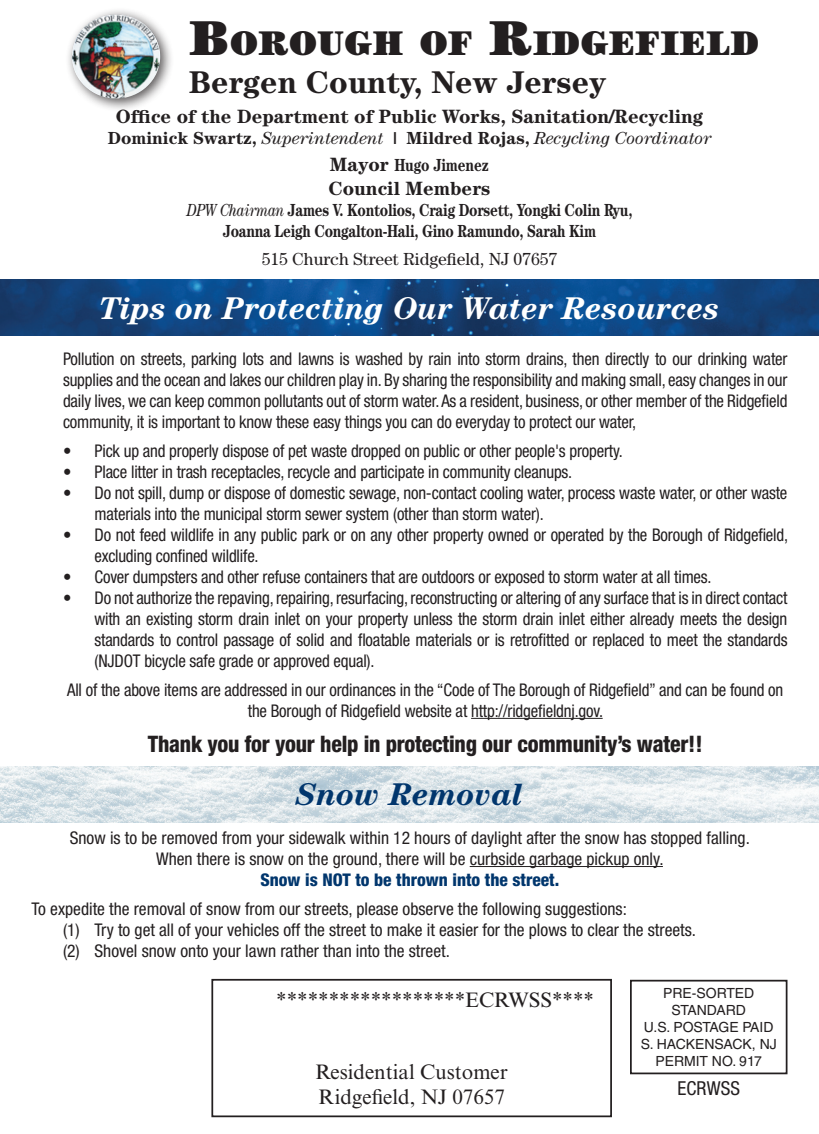
<style>
.page{position:relative;width:819px;height:1134px;background:#fff}
.page>*{position:absolute;margin:0;border:0;box-sizing:border-box;transform-origin:0 0}
.t1{font:900 34.3px "Century Std";color:#231f20}
.t2{font:italic 700 31.5px "Century Std";color:#fff}
.t3{font:700 31.5px "Century Std";color:#231f20}
.t4{font:italic 700 31.5px "Century Std";color:#01366d}
.t5{font:800 condensed 22.75px "Helvetica Neue LT Std";letter-spacing:-.01em;color:#231f20;scale:.96 1}
.t6{font:21px/25.2px "Times New Roman MT Std";color:#231f20}
.t7{font:700 19.25px "Century Std";color:#231f20}
.t8{font:condensed 19.25px "Helvetica Neue LT Std";color:#231f20}
.t9{font:condensed 17.5px/21px "Helvetica Neue LT Std";letter-spacing:-.01em;color:#231f20;text-align:justify;scale:.96 1}
.t10{font:condensed 17.5px/21px "Helvetica Neue LT Std";letter-spacing:-.01em;color:#231f20;text-align:center}
.t11{font:700 17.5px/21px "Century Std";letter-spacing:-.02em;color:#231f20;text-align:center;scale:.81 1}
.t12{font:italic 17.5px "Century Std";color:#231f20}
.t13{font:17.5px "Century Std";color:#231f20}
.t14{font:14px "Helvetica LT Std";color:#231f20}
.s1{font-size:49px}
.s2{font-weight:700;font-style:normal}
.s3{font-size:19.25px}
.s4{font-weight:400;font-style:italic}
.s5{font-weight:800;color:#01366d}
</style>
<div class="page">
<div style="left:65px;top:7px;width:110px;height:105px;background:#231f20;opacity:.75"></div>
<img style="left:72px;top:14px;width:88px;height:85px">
<hr style="left:471px;top:718px;width:132px;height:1px;background:#231f20">
<img style="left:0;top:766px;width:819px;height:56px">
<img style="left:0;top:280px;width:819px;height:56px">
<hr style="left:470px;top:866px;width:193px;height:1px;background:#231f20">
<div style="left:630px;top:980px;width:158px;height:94px;border:2px solid #231f20"></div>
<div style="left:211px;top:979px;width:401px;height:138px;border:2px solid #231f20"></div>
<p class="t1" style="left:189px;top:23px;width:572px"><span class="s1">B</span>OROUGH OF <span class="s1">R</span>IDGEFIELD</p>
<p class="t3" style="left:189px;top:64px;width:419px">Bergen County, New Jersey</p>
<p class="t7" style="left:116px;top:105px;width:589px">Office of the Department of Public Works, Sanitation/Recycling</p>
<p class="t12" style="left:108px;top:128px;width:605px"><span class="s2">Dominick Swartz,</span> Superintendent <span class="s2">| Mildred Rojas,</span> Recycling Coordinator</p>
<p class="t11" style="left:330px;top:155px;width:198px"><span class="s3">Mayor</span> Hugo Jimenez</p>
<p class="t7" style="left:328px;top:177px;width:164px">Council Members</p>
<p class="t11" style="left:187px;top:199px;width:552px"><span class="s4">DPW Chairman</span> James V. Kontolios, Craig Dorsett, Yongki Colin Ryu,<br>Joanna Leigh Congalton-Hali, Gino Ramundo, Sarah Kim</p>
<p class="t13" style="left:262px;top:249px;width:297px">515 Church Street Ridgefield, NJ 07657</p>
<p class="t2" style="left:99px;top:290px;width:623px">Tips on Protecting Our Water Resources</p>
<p class="t9" style="left:63px;top:348px;width:756px">Pollution on streets, parking lots and lawns is washed by rain into storm drains, then directly to our drinking water supplies and the ocean and lakes our children play in. By sharing the responsibility and making small, easy changes in our daily lives, we can keep common pollutants out of storm water. As a resident, business, or other member of the Ridgefield community, it is important to know these easy things you can do everyday to protect our water,</p>
<p class="t9" style="left:63px;top:440px;width:585px">• Pick up and properly dispose of pet waste dropped on public or other people's property.</p>
<p class="t9" style="left:63px;top:461px;width:532px">• Place litter in trash receptacles, recycle and participate in community cleanups.</p>
<p class="t9" style="left:94px;top:482px;width:723px;text-indent:-32px">• Do not spill, dump or dispose of domestic sewage, non-contact cooling water, process waste water, or other waste materials into the municipal storm sewer system (other than storm water).</p>
<p class="t9" style="left:94px;top:524px;width:724px;text-indent:-32px">• Do not feed wildlife in any public park or on any other property owned or operated by the Borough of Ridgefield, excluding confined wildlife.</p>
<p class="t9" style="left:63px;top:566px;width:677px">• Cover dumpsters and other refuse containers that are outdoors or exposed to storm water at all times.</p>
<p class="t9" style="left:94px;top:587px;width:723px;text-indent:-32px">• Do not authorize the repaving, repairing, resurfacing, reconstructing or altering of any surface that is in direct contact with an existing storm drain inlet on your property unless the storm drain inlet either already meets the design standards to control passage of solid and floatable materials or is retrofitted or replaced to meet the standards (NJDOT bicycle safe grade or approved equal).</p>
<p class="t9" style="left:67px;top:679px;width:748px;text-align:center">All of the above items are addressed in our ordinances in the “Code of The Borough of Ridgefield” and can be found on the Borough of Ridgefield website at http://ridgefieldnj.gov.</p>
<p class="t5" style="left:148px;top:730px;width:580px">Thank you for your help in protecting our community’s water!!</p>
<p class="t4" style="left:296px;top:776px;width:229px">Snow Removal</p>
<p class="t10" style="left:70px;top:827px;width:682px">Snow is to be removed from your sidewalk within 12 hours of daylight after the snow has stopped falling.<br>When there is snow on the ground, there will be curbside garbage pickup only.<br><span class="s5">Snow is NOT to be thrown into the street.</span></p>
<p class="t10" style="left:32px;top:898px;width:597px">To expedite the removal of snow from our streets, please observe the following suggestions:</p>
<p class="t10" style="left:63px;top:919px;width:635px">(1) Try to get all of your vehicles off the street to make it easier for the plows to clear the streets.</p>
<p class="t10" style="left:63px;top:940px;width:388px">(2) Shovel snow onto your lawn rather than into the street.</p>
<p class="t14" style="left:663px;top:985px;width:93px">PRE-SORTED</p>
<p class="t14" style="left:672px;top:1002px;width:76px">STANDARD</p>
<p class="t14" style="left:644px;top:1019px;width:131px">U.S. POSTAGE PAID</p>
<p class="t14" style="left:641px;top:1036px;width:138px">S. HACKENSACK, NJ</p>
<p class="t14" style="left:655px;top:1053px;width:108px">PERMIT NO. 917</p>
<p class="t8" style="left:678px;top:1077px;width:64px">ECRWSS</p>
<p class="t6" style="left:276px;top:987px;width:319px">******************ECRWSS****</p>
<p class="t6" style="left:315px;top:1060px;width:194px">Residential Customer<br>Ridgefield, NJ 07657</p>
</div>
